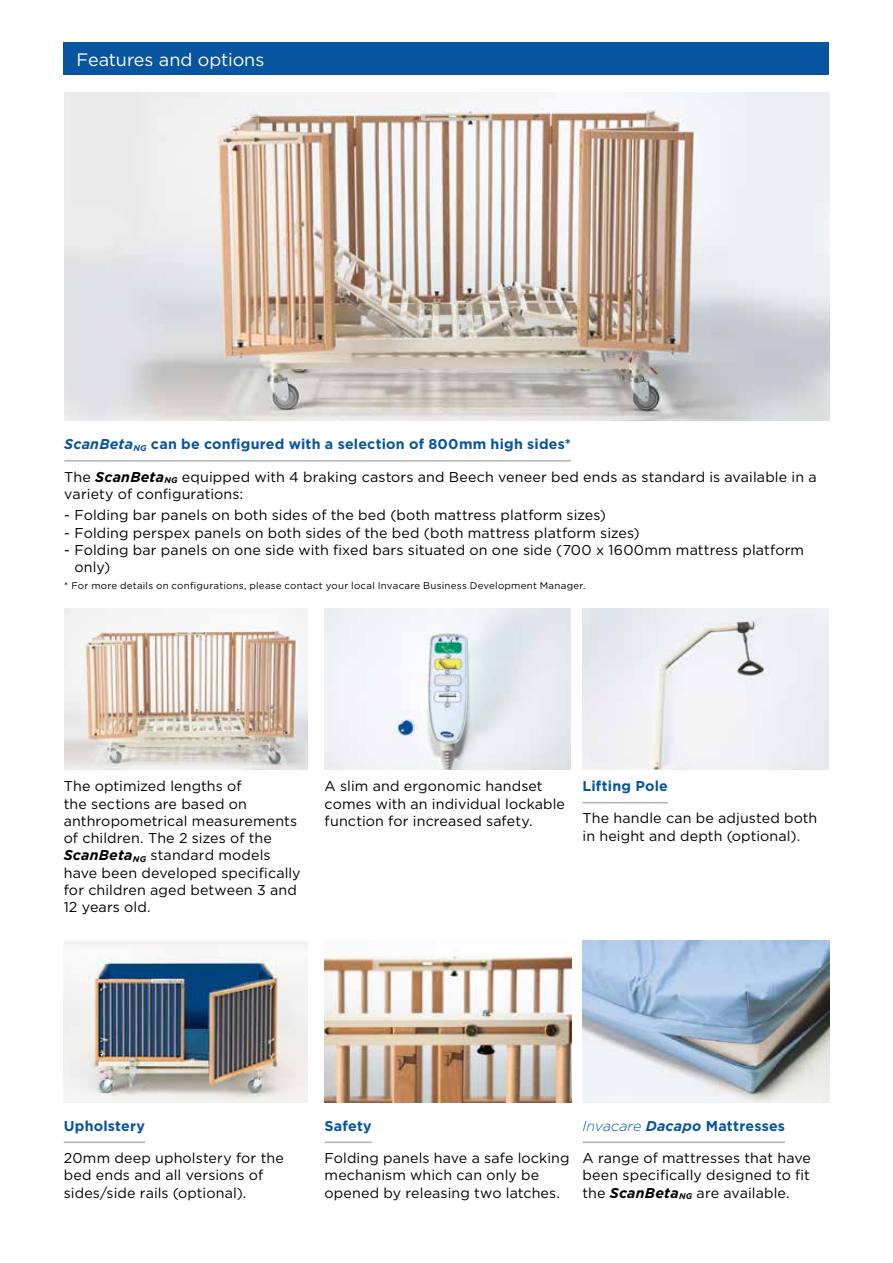
<style>
.page{position:relative;width:893px;height:1263px;background:#fff}
.page>*{position:absolute;margin:0;border:0;box-sizing:border-box;transform-origin:0 0}
.t1{font:18px "Gotham";letter-spacing:-.005em;color:#fff}
.t2{font:14.25px/17.2px "Gotham";letter-spacing:.01em;color:#000}
.t3{font:700 14.25px "Gotham";letter-spacing:.015em;color:#0755a0}
.t4{font:9.75px "Gotham";letter-spacing:.025em;color:#000}
.s1{font-style:italic}
.s2{font-weight:700;font-style:italic}
.s3{font-weight:300;font-style:italic}
</style>
<div class="page">
<div style="left:64px;top:43px;width:765px;height:32px;background:#0755a0"></div>
<img style="left:64px;top:608px;width:243px;height:162px">
<img style="left:325px;top:608px;width:245px;height:162px">
<img style="left:583px;top:941px;width:246px;height:161px">
<img style="left:64px;top:941px;width:243px;height:161px">
<img style="left:325px;top:956px;width:246px;height:146px">
<hr style="left:64px;top:1141px;width:81px;height:2px;background:#b2b1b1">
<hr style="left:325px;top:1141px;width:47px;height:2px;background:#b2b1b1">
<hr style="left:583px;top:1141px;width:202px;height:2px;background:#b2b1b1">
<img style="left:64px;top:92px;width:765px;height:329px">
<hr style="left:64px;top:460px;width:507px;height:1px;background:#b2b1b1">
<img style="left:583px;top:608px;width:246px;height:162px">
<hr style="left:583px;top:802px;width:85px;height:1px;background:#b2b1b1">
<p class="t1" style="left:77px;top:48px;width:189px">Features and options</p>
<p class="t3" style="left:64px;top:435px;width:508px"><span class="s1">ScanBeta</span><sub>NG</sub> can be configured with a selection of 800mm high sides*</p>
<p class="t2" style="left:64px;top:468px;width:754px">The <span class="s2">ScanBeta</span><sub>NG</sub> equipped with 4 braking castors and Beech veneer bed ends as standard is available in a variety of configurations:</p>
<p class="t2" style="left:64px;top:506px;width:543px">- Folding bar panels on both sides of the bed (both mattress platform sizes)</p>
<p class="t2" style="left:64px;top:524px;width:577px">- Folding perspex panels on both sides of the bed (both mattress platform sizes)</p>
<p class="t2" style="left:74px;top:541px;width:731px;text-indent:-10px">- Folding bar panels on one side with fixed bars situated on one side (700 x 1600mm mattress platform only)</p>
<p class="t4" style="left:64px;top:579px;width:523px">* For more details on configurations, please contact your local Invacare Business Development Manager.</p>
<p class="t2" style="left:64px;top:777px;width:238px">The optimized lengths of<br>the sections are based on anthropometrical measurements of children. The 2 sizes of the<br><span class="s2">ScanBeta</span><sub>NG</sub> standard models have been developed specifically for children aged between 3 and<br>12 years old.</p>
<p class="t2" style="left:325px;top:777px;width:242px">A slim and ergonomic handset comes with an individual lockable function for increased safety.</p>
<p class="t3" style="left:583px;top:777px;width:87px">Lifting Pole</p>
<p class="t2" style="left:583px;top:809px;width:236px">The handle can be adjusted both in height and depth (optional).</p>
<p class="t3" style="left:64px;top:1116px;width:83px">Upholstery</p>
<p class="t2" style="left:64px;top:1149px;width:222px">20mm deep upholstery for the bed ends and all versions of sides/side rails (optional).</p>
<p class="t3" style="left:325px;top:1116px;width:49px">Safety</p>
<p class="t2" style="left:325px;top:1149px;width:246px">Folding panels have a safe locking mechanism which can only be opened by releasing two latches.</p>
<p class="t3" style="left:583px;top:1116px;width:204px"><span class="s3">Invacare</span> <span class="s1">Dacapo</span> Mattresses</p>
<p class="t2" style="left:583px;top:1149px;width:230px;text-align:justify">A range of mattresses that have been specifically designed to fit the <span class="s2">ScanBeta</span><sub>NG</sub> are available.</p>
</div>
